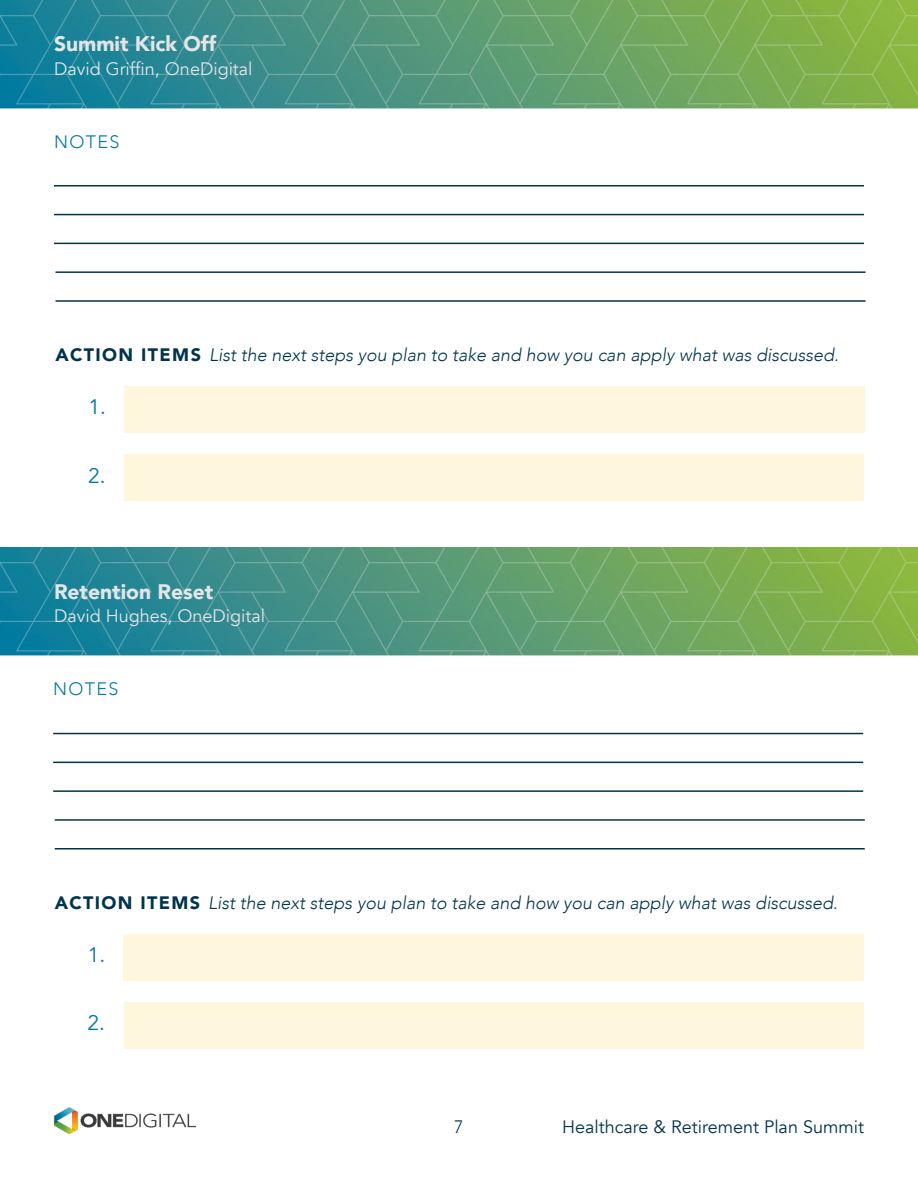
<style>
.page{position:relative;width:918px;height:1188px;background:#fff}
.page>*{position:absolute;margin:0;border:0;box-sizing:border-box;transform-origin:0 0}
.t1{font:900 21px "Avenir";color:#e4e5e7}
.t2{font:21px "Avenir";color:#0078a1}
.t3{font:italic 300 18px "Avenir";color:#01344c}
.t4{font:18px "Avenir";color:#e4e5e7}
.t5{font:18px "Avenir";color:#01344c}
.t6{font:300 18px "Avenir";letter-spacing:.075em;color:#0078a1}
.t7{font:300 18px "Avenir";color:#01344c}
.s1{font-weight:900;font-style:normal}
</style>
<div class="page">
<img style="left:0;top:0;width:918px;height:109px">
<img style="left:54px;top:1107px;width:141px;height:27px">
<img style="left:0;top:547px;width:918px;height:109px">
<hr style="left:54px;top:185px;width:810px;height:2px;background:#01344c">
<hr style="left:54px;top:214px;width:810px;height:1px;background:#01344c">
<hr style="left:54px;top:243px;width:810px;height:1px;background:#01344c">
<hr style="left:56px;top:271px;width:810px;height:2px;background:#01344c">
<hr style="left:56px;top:300px;width:810px;height:2px;background:#01344c">
<div style="left:125px;top:386px;width:740px;height:47px;background:#fef7dd"></div>
<div style="left:125px;top:455px;width:739px;height:46px;background:#fef7dd"></div>
<hr style="left:53px;top:733px;width:810px;height:1px;background:#01344c">
<hr style="left:53px;top:762px;width:810px;height:1px;background:#01344c">
<hr style="left:53px;top:790px;width:810px;height:2px;background:#01344c">
<hr style="left:55px;top:819px;width:810px;height:2px;background:#01344c">
<hr style="left:55px;top:848px;width:810px;height:2px;background:#01344c">
<div style="left:124px;top:934px;width:740px;height:47px;background:#fef7dd"></div>
<div style="left:124px;top:1002px;width:740px;height:47px;background:#fef7dd"></div>
<p class="t1" style="left:54px;top:26px;width:164px">Summit Kick Off</p>
<p class="t4" style="left:54px;top:58px;width:200px">David Griffin, OneDigital</p>
<p class="t6" style="left:54px;top:131px;width:67px">NOTES</p>
<p class="t3" style="left:56px;top:344px;width:785px"><span class="s1">ACTION ITEMS</span> List the next steps you plan to take and how you can apply what was discussed.</p>
<p class="t2" style="left:88px;top:394px;width:19px">1.</p>
<p class="t2" style="left:88px;top:463px;width:19px">2.</p>
<p class="t1" style="left:54px;top:573px;width:161px">Retention Reset</p>
<p class="t4" style="left:54px;top:606px;width:213px">David Hughes, OneDigital</p>
<p class="t6" style="left:53px;top:679px;width:67px">NOTES</p>
<p class="t3" style="left:55px;top:892px;width:785px"><span class="s1">ACTION ITEMS</span> List the next steps you plan to take and how you can apply what was discussed.</p>
<p class="t2" style="left:88px;top:942px;width:19px">1.</p>
<p class="t2" style="left:87px;top:1011px;width:19px">2.</p>
<p class="t7" style="left:454px;top:1116px;width:11px">7</p>
<p class="t5" style="left:562px;top:1116px;width:303px">Healthcare &amp; Retirement Plan Summit</p>
</div>
